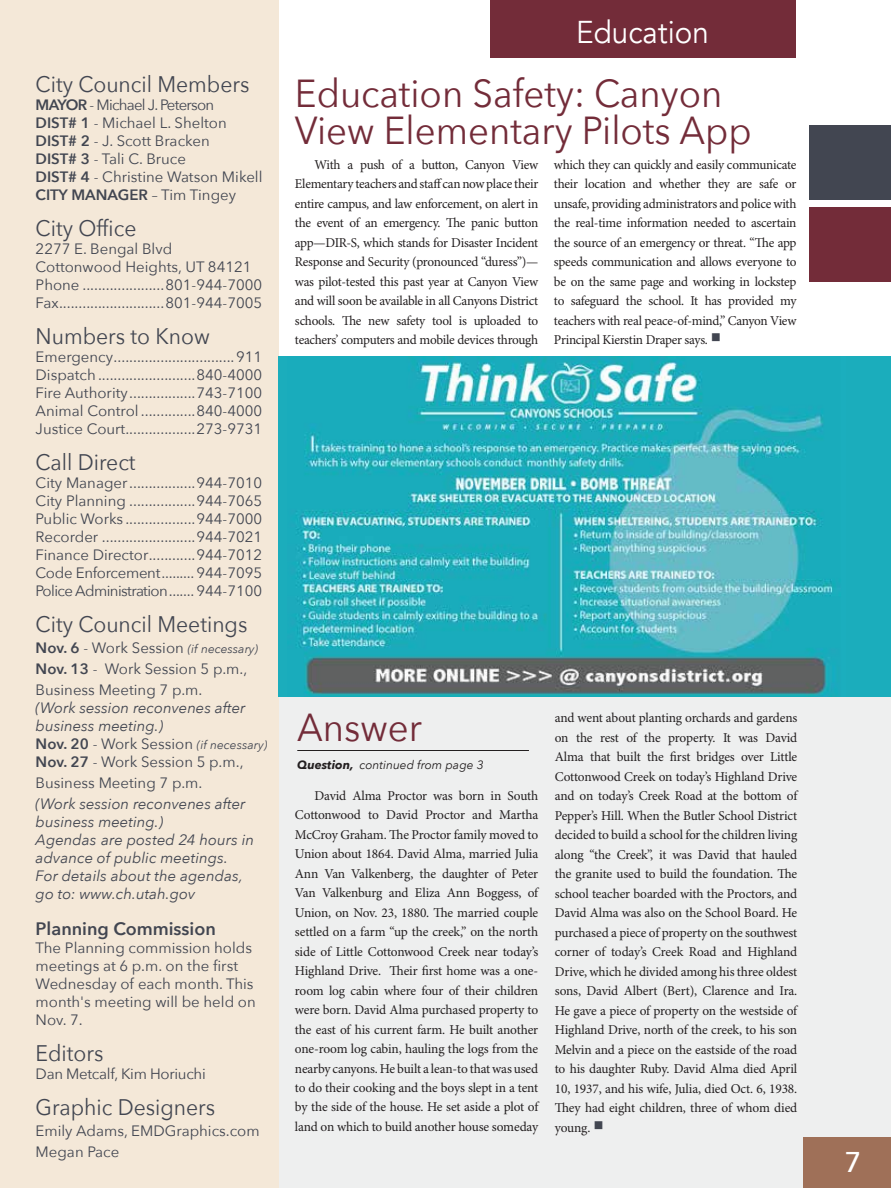
<style>
.page{position:relative;width:891px;height:1188px;background:#fff}
.page>*{position:absolute;margin:0;border:0;box-sizing:border-box;transform-origin:0 0}
.t1{font:39px/37.5px "Avenir Next";color:#732c39;scale:.94 1}
.t2{font:31.5px "Avenir";color:#fff;scale:.94 1}
.t3{font:500 28.5px "Avenir Next";color:#fff}
.t4{font:22.5px "Avenir Next";color:#424651;scale:.94 1}
.t5{font:600 18px "Avenir Next";color:#424651}
.t6{font:15px/18px "Avenir Next";color:#424651}
.t7{font:italic 15px/18px "Avenir Next";color:#424651}
.t8{font:15px "Avenir Next";letter-spacing:-.02em;color:#424651}
.t9{font:13.5px/19.5px "Minion Pro";letter-spacing:-.02em;color:#231f20;text-align:justify}
.t10{font:italic 12px "Avenir Next";color:#424651}
.t11{font:italic 12px "Avenir Next";color:#231f20}
.s1{font-weight:600}
.s2{font-weight:600;font-style:normal;font-size:15px}
.s3{font-style:normal;font-size:15px}
.s4{font-size:27px;color:#424651}
.s5{font-weight:700}
</style>
<div class="page">
<div style="left:278px;top:693px;width:613px;height:495px;background:#eeefef"></div>
<hr style="left:297px;top:750px;width:232px;height:1px;background:#231f20">
<div style="left:803px;top:1138px;width:88px;height:50px;background:#9f7058"></div>
<div style="left:490px;top:0;width:306px;height:57px;background:#732c39"></div>
<div style="left:0;top:0;width:278px;height:1188px;background:#f4e8d8"></div>
<div style="left:810px;top:125px;width:81px;height:75px;background:#424651"></div>
<div style="left:810px;top:207px;width:81px;height:75px;background:#732c39"></div>
<div style="left:278px;top:356px;width:613px;height:341px;background:#1badbc"></div>
<img style="left:295px;top:356px;width:539px;height:340px">
<h3 class="t4" style="left:36px;top:65px;width:229px">City Council Members</h3>
<p class="t6" style="left:36px;top:95px;width:228px"><span class="s1">MAYOR</span> - Michael J. Peterson<br><span class="s1">DIST# 1</span> - Michael L. Shelton<br><span class="s1">DIST# 2</span> - J. Scott Bracken<br><span class="s1">DIST# 3</span> - Tali C. Bruce<br><span class="s1">DIST# 4</span> - Christine Watson Mikell<br><span class="s1">CITY MANAGER</span> – Tim Tingey</p>
<h3 class="t4" style="left:36px;top:209px;width:109px">City Office</h3>
<p class="t6" style="left:36px;top:239px;width:228px">2277 E. Bengal Blvd<br>Cottonwood Heights, UT 84121<br>Phone .....................801-944-7000<br>Fax...........................801-944-7005</p>
<h3 class="t4" style="left:36px;top:317px;width:187px">Numbers to Know</h3>
<p class="t6" style="left:36px;top:347px;width:228px;text-align:justify">Emergency...............................911<br>Dispatch .........................840-4000<br>Fire Authority.................743-7100<br>Animal Control ..............840-4000<br>Justice Court..................273-9731</p>
<h3 class="t4" style="left:36px;top:443px;width:108px">Call Direct</h3>
<p class="t6" style="left:36px;top:473px;width:228px;text-align:justify">City Manager.................944-7010<br>City Planning .................944-7065<br>Public Works ..................944-7000<br>Recorder ........................944-7021<br>Finance Director............944-7012<br>Code Enforcement......... 944-7095<br>Police Administration....... 944-7100</p>
<h3 class="t4" style="left:36px;top:605px;width:227px">City Council Meetings</h3>
<p class="t10" style="left:36px;top:638px;width:224px"><span class="s2">Nov. 6</span> <span class="s3">- Work Session</span> (if necessary)</p>
<p class="t6" style="left:36px;top:657px;width:213px;line-height:21px"><span class="s1">Nov. 13</span> - Work Session 5 p.m.,<br>Business Meeting 7 p.m.</p>
<p class="t7" style="left:36px;top:698px;width:211px">(Work session reconvenes after business meeting.)</p>
<p class="t10" style="left:36px;top:734px;width:233px"><span class="s2">Nov. 20</span> <span class="s3">- Work Session</span> (if necessary)</p>
<p class="t6" style="left:36px;top:750px;width:209px;line-height:21px"><span class="s1">Nov. 27</span> - Work Session 5 p.m.,<br>Business Meeting 7 p.m.</p>
<p class="t7" style="left:36px;top:794px;width:220px">(Work session reconvenes after business meeting.)<br>Agendas are posted 24 hours in advance of public meetings.<br>For details about the agendas, go to: www.ch.utah.gov</p>
<h3 class="t5" style="left:36px;top:913px;width:182px">Planning Commission</h3>
<p class="t6" style="left:36px;top:938px;width:222px">The Planning commission holds meetings at 6 p.m. on the first<br>Wednesday of each month. This month's meeting will be held on<br>Nov. 7.</p>
<h3 class="t4" style="left:36px;top:1034px;width:74px">Editors</h3>
<p class="t8" style="left:36px;top:1061px;width:172px">Dan Metcalf, Kim Horiuchi</p>
<h3 class="t4" style="left:36px;top:1088px;width:193px">Graphic Designers</h3>
<p class="t6" style="left:36px;top:1119px;width:226px;line-height:21px">Emily Adams, EMDGraphics.com<br>Megan Pace</p>
<h2 class="t2" style="left:576px;top:13px;width:143px">Education</h2>
<h1 class="t1" style="left:295px;top:73px;width:487px">Education Safety: Canyon<br>View Elementary Pilots App</h1>
<p class="t9" style="left:554px;top:155px;width:244px">which they can quickly and easily communicate their location and whether they are safe or unsafe, providing administrators and police with the real-time information needed to ascertain the source of an emergency or threat. “The app speeds communication and allows everyone to be on the same page and working in lockstep to safeguard the school. It has provided my teachers with real peace-of-mind,” Canyon View Principal Kierstin Draper says. <span class="s4">■</span></p>
<p class="t9" style="left:295px;top:155px;width:245px;text-indent:20px">With a push of a button, Canyon View Elementary teachers and staff can now place their entire campus, and law enforcement, on alert in the event of an emergency. The panic button app—DIR-S, which stands for Disaster Incident Response and Security (pronounced “duress”)— was pilot-tested this past year at Canyon View and will soon be available in all Canyons District schools. The new safety tool is uploaded to teachers’ computers and mobile devices through</p>
<h1 class="t1" style="left:297px;top:708px;width:134px">Answer</h1>
<p class="t11" style="left:297px;top:755px;width:188px"><span class="s5">Question,</span> continued from page 3</p>
<p class="t9" style="left:295px;top:786px;width:245px;text-indent:19px">David Alma Proctor was born in South Cottonwood to David Proctor and Martha McCroy Graham. The Proctor family moved to Union about 1864. David Alma, married Julia Ann Van Valkenberg, the daughter of Peter Van Valkenburg and Eliza Ann Boggess, of Union, on Nov. 23, 1880. The married couple settled on a farm “up the creek,” on the north side of Little Cottonwood Creek near today’s Highland Drive. Their first home was a one&shy;room log cabin where four of their children were born. David Alma purchased property to the east of his current farm. He built another one-room log cabin, hauling the logs from the nearby canyons. He built a lean-to that was used to do their cooking and the boys slept in a tent by the side of the house. He set aside a plot of land on which to build another house someday</p>
<p class="t9" style="left:555px;top:709px;width:244px">and went about planting orchards and gardens on the rest of the property. It was David Alma that built the first bridges over Little Cottonwood Creek on today’s Highland Drive and on today’s Creek Road at the bottom of Pepper’s Hill. When the Butler School District decided to build a school for the children living along “the Creek”, it was David that hauled the granite used to build the foundation. The school teacher boarded with the Proctors, and David Alma was also on the School Board. He purchased a piece of property on the southwest corner of today’s Creek Road and Highland Drive, which he divided among his three oldest sons, David Albert (Bert), Clarence and Ira.<br>He gave a piece of property on the westside of Highland Drive, north of the creek, to his son Melvin and a piece on the eastside of the road to his daughter Ruby. David Alma died April 10, 1937, and his wife, Julia, died Oct. 6, 1938.<br>They had eight children, three of whom died young. <span class="s4">■</span></p>
<h3 class="t3" style="left:840px;top:1138px;width:18px">7</h3>
<h3 class="t3" style="left:844px;top:1138px;width:18px">7</h3>
</div>
